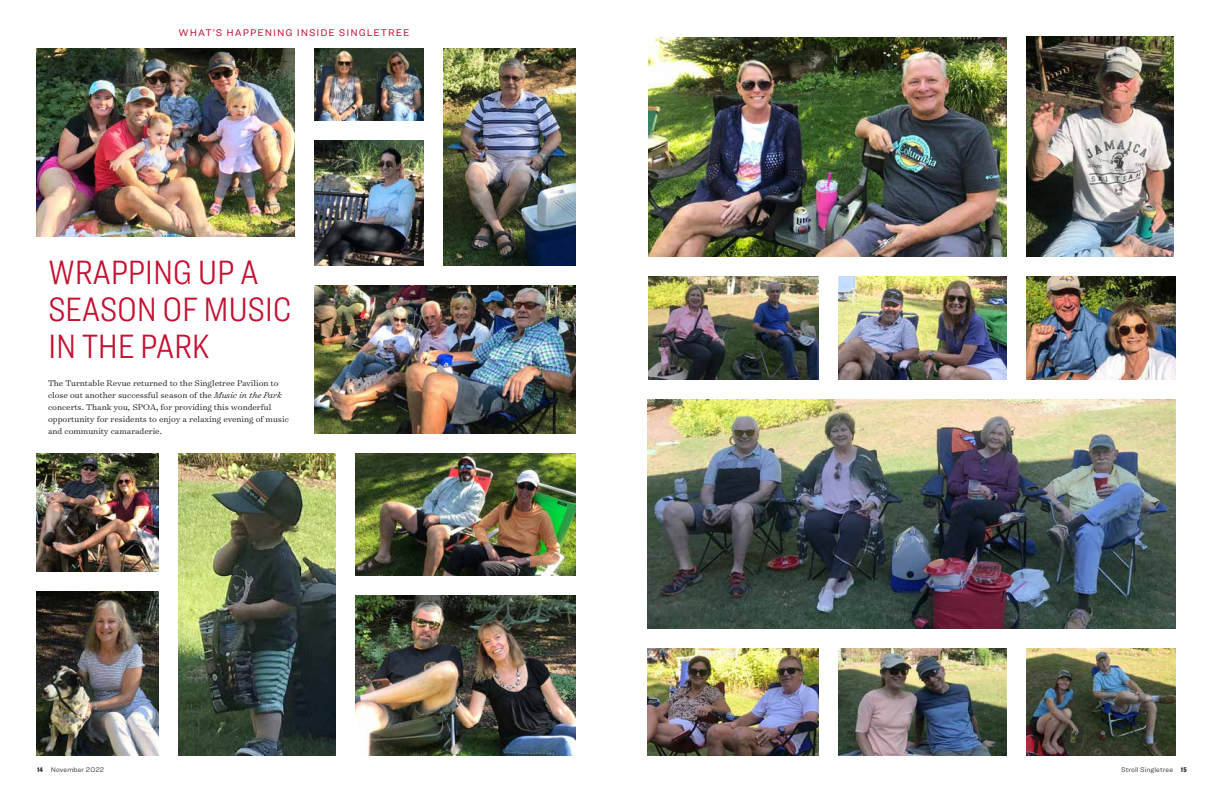
<style>
.page{position:relative;width:1224px;height:792px;background:#fff}
.page>*{position:absolute;margin:0;border:0;box-sizing:border-box;transform-origin:0 0}
.t1{font:300 35px/37px "Ringside Condensed";letter-spacing:-.01em;color:#c41233}
.t2{font:10px "Ringside";letter-spacing:.1em;color:#c41233}
.t3{font:300 9.5px/12px "Surveyor Text";color:#1c1b1a}
.t4{font:300 7px "Ringside";letter-spacing:.015em;color:#1c1b1a}
.s1{font-style:italic}
.s2{font-family:"Ringside Compressed";font-weight:900}
</style>
<div class="page">
<img style="left:648px;top:37px;width:359px;height:219px">
<img style="left:36px;top:48px;width:258px;height:188px">
<img style="left:648px;top:399px;width:528px;height:229px">
<img style="left:355px;top:453px;width:221px;height:122px">
<img style="left:314px;top:286px;width:262px;height:147px">
<img style="left:1027px;top:276px;width:149px;height:104px">
<img style="left:314px;top:140px;width:110px;height:126px">
<img style="left:179px;top:453px;width:156px;height:303px">
<img style="left:838px;top:648px;width:169px;height:108px">
<img style="left:1027px;top:648px;width:149px;height:108px">
<img style="left:648px;top:276px;width:170px;height:104px">
<img style="left:838px;top:276px;width:169px;height:104px">
<img style="left:648px;top:648px;width:170px;height:108px">
<img style="left:444px;top:48px;width:132px;height:218px">
<img style="left:36px;top:453px;width:123px;height:118px">
<img style="left:355px;top:595px;width:221px;height:161px">
<img style="left:314px;top:48px;width:110px;height:72px">
<img style="left:1027px;top:36px;width:146px;height:220px">
<img style="left:36px;top:591px;width:123px;height:165px">
<p class="t2" style="left:179px;top:25px;width:232px">WHAT’S HAPPENING INSIDE SINGLETREE</p>
<h1 class="t1" style="left:48px;top:254px;width:245px">WRAPPING UP A<br>SEASON OF MUSIC<br>IN THE PARK</h1>
<p class="t3" style="left:48px;top:377px;width:242px">The Turntable Revue returned to the Singletree Pavilion to close out another successful season of the <span class="s1">Music in the Park </span>concerts. Thank you, SPOA, for providing this wonderful opportunity for residents to enjoy a relaxing evening of music and community camaraderie.</p>
<p class="t4" style="left:37px;top:764px;width:69px"><span class="s2">14</span> November 2022</p>
<p class="t4" style="left:1121px;top:764px;width:67px">Stroll Singletree <span class="s2">15</span></p>
</div>
